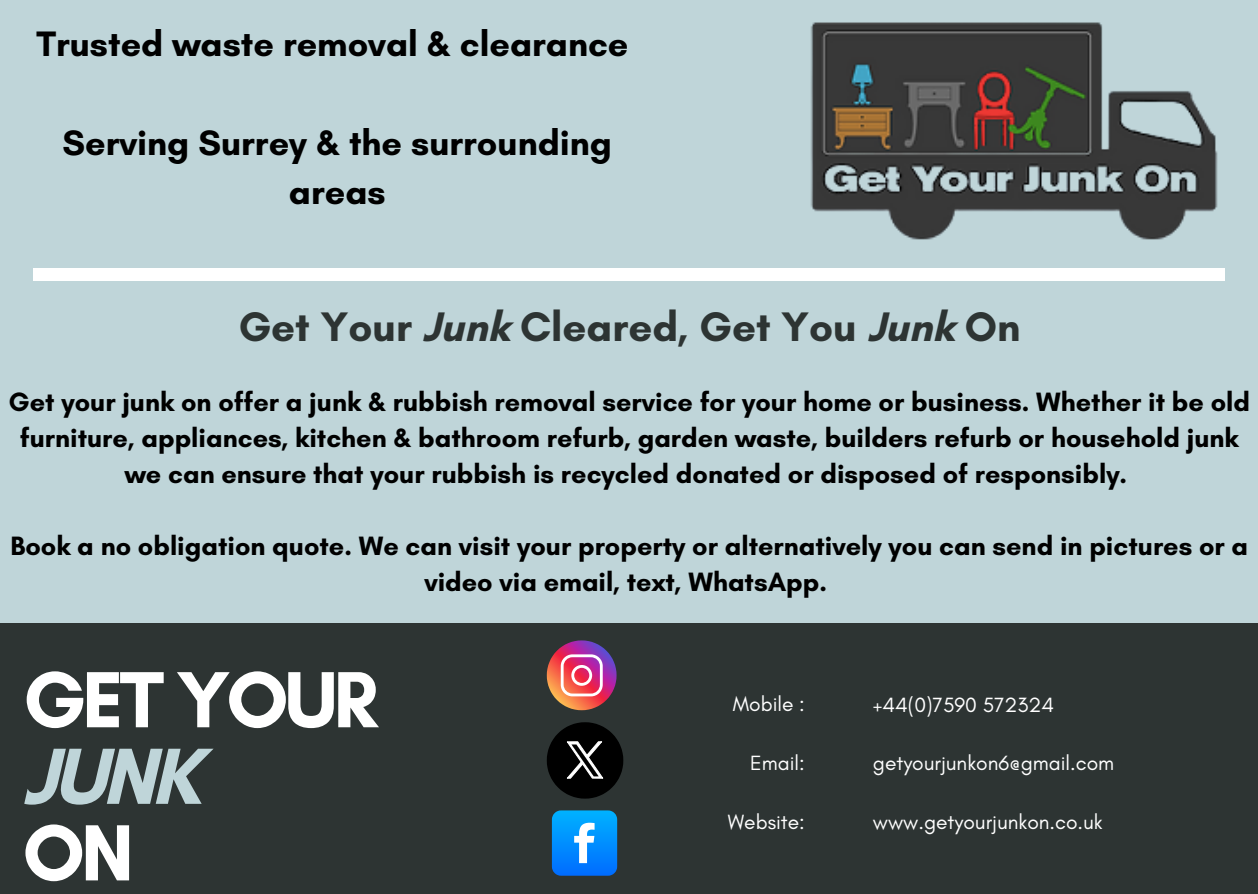
<style>
.page{position:relative;width:1258px;height:894px;background:#fff}
.page>*{position:absolute;margin:0;border:0;box-sizing:border-box;transform-origin:0 0}
.t1{font:700 81px/76.5px "Glacial Indifference";letter-spacing:-.05em;color:#fff}
.t2{font:700 42px "Glacial Indifference";color:#2d3433}
.t3{font:700 36px/49.5px "Glacial Indifference";color:#000;text-align:center}
.t4{font:700 27px/36px "Glacial Indifference";color:#000;text-align:center}
.t5{font:21px "Glacial Indifference";color:#fff}
.s1{color:#bfd5d9}
</style>
<div class="page">
<div style="left:0;top:0;width:1258px;height:893px;background:#bfd5d9"></div>
<div style="left:0;top:622px;width:1258px;height:271px;background:#2d3433"></div>
<img style="left:810px;top:22px;width:408px;height:218px">
<div style="left:34px;top:268px;width:1191px;height:12px;background:#fff"></div>
<svg style="left:547px;top:640px;width:69px;height:70px"></svg>
<svg style="left:547px;top:722px;width:76px;height:76px"></svg>
<svg style="left:552px;top:810px;width:65px;height:65px;background:#1b98fa"></svg>
<p class="t3" style="left:36px;top:18px;width:593px">Trusted waste removal &amp; clearance</p>
<p class="t3" style="left:63px;top:117px;width:551px">Serving Surrey &amp; the surrounding areas</p>
<h1 class="t2" style="left:238px;top:301px;width:783px">Get Your Junk Cleared, Get You Junk On</h1>
<p class="t4" style="left:9px;top:383px;width:1243px">Get your junk on offer a junk &amp; rubbish removal service for your home or business. Whether it be old furniture, appliances, kitchen &amp; bathroom refurb, garden waste, builders refurb or household junk we can ensure that your rubbish is recycled donated or disposed of responsibly.</p>
<p class="t4" style="left:11px;top:527px;width:1239px">Book a no obligation quote. We can visit your property or alternatively you can send in pictures or a video via email, text, WhatsApp.</p>
<p class="t1" style="left:23px;top:660px;width:357px">GET YOUR<br><span class="s1">JUNK<br></span>ON</p>
<h2 class="t5" style="left:733px;top:690px;width:74px">Mobile :</h2>
<p class="t5" style="left:750px;top:749px;width:56px">Email:</p>
<p class="t5" style="left:873px;top:691px;width:183px">+44(0)7590 572324</p>
<h3 class="t5" style="left:873px;top:749px;width:243px">getyourjunkon6@gmail.com</h3>
<h4 class="t5" style="left:728px;top:808px;width:79px">Website:</h4>
<h4 class="t5" style="left:873px;top:808px;width:231px">www.getyourjunkon.co.uk</h4>
</div>
